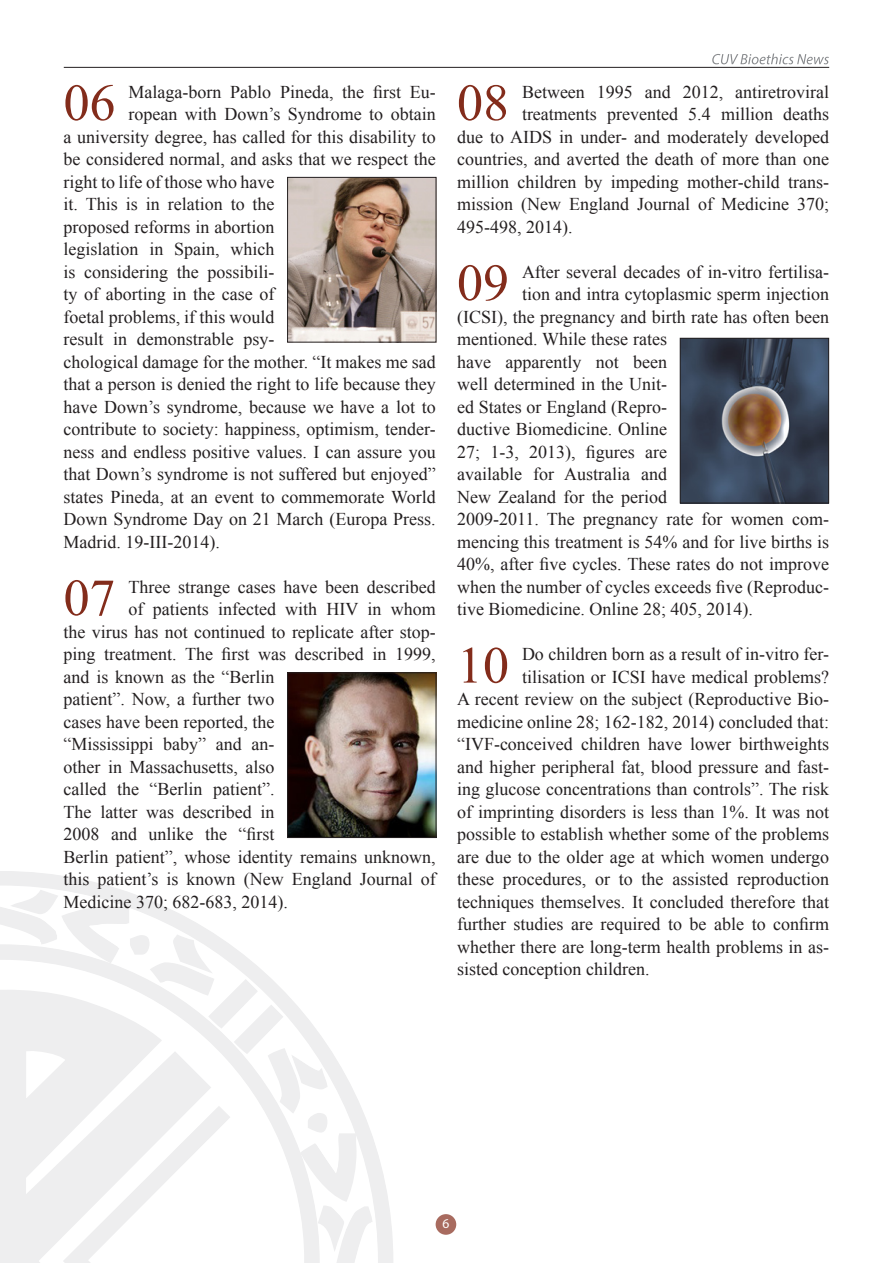
<style>
.page{position:relative;width:893px;height:1263px;background:#fff}
.page>*{position:absolute;margin:0;border:0;box-sizing:border-box;transform-origin:0 0}
.t1{font:52.05px "Times New Roman";color:#832c1b}
.t2{font:18px "Times New Roman";color:#231f20}
.t3{font:13.5px "Myriad Pro";color:#fff}
</style>
<div class="page">
<svg style="left:0;top:871px;width:393px;height:392px"></svg>
<svg style="left:0;top:888px;width:373px;height:375px"></svg>
<svg style="left:0;top:983px;width:163px;height:280px"></svg>
<div style="left:436px;top:1214px;width:20px;height:21px;background:#a86b5f;border-radius:50%"></div>
<hr style="left:64px;top:67px;width:765px;height:1px;background:#231f20">
<svg style="left:712px;top:54px;width:117px;height:10px"></svg>
<img style="left:289px;top:179px;width:145px;height:161px">
<div style="left:287px;top:177px;width:149px;height:165px;border:1px solid #231f20"></div>
<img style="left:289px;top:675px;width:145px;height:161px">
<div style="left:287px;top:673px;width:149px;height:165px;border:1px solid #231f20"></div>
<img style="left:682px;top:340px;width:145px;height:161px">
<div style="left:680px;top:338px;width:149px;height:165px;border:1px solid #231f20"></div>
<p class="t1" style="left:64px;top:68px;width:53px">06</p>
<p class="t2" style="left:129px;top:79px;width:309px">Malaga-born Pablo Pineda, the first Eu-</p>
<p class="t2" style="left:129px;top:102px;width:309px">ropean with Down’s Syndrome to obtain</p>
<p class="t2" style="left:64px;top:124px;width:374px">a university degree, has called for this disability to</p>
<p class="t2" style="left:64px;top:147px;width:374px">be considered normal, and asks that we respect the</p>
<p class="t2" style="left:64px;top:169px;width:213px">right to life of those who have</p>
<p class="t2" style="left:64px;top:192px;width:213px">it. This is in relation to the</p>
<p class="t2" style="left:64px;top:214px;width:213px">proposed reforms in abortion</p>
<p class="t2" style="left:64px;top:237px;width:213px">legislation in Spain, which</p>
<p class="t2" style="left:64px;top:259px;width:213px">is considering the possibili-</p>
<p class="t2" style="left:64px;top:282px;width:213px">ty of aborting in the case of</p>
<p class="t2" style="left:64px;top:304px;width:213px">foetal problems, if this would</p>
<p class="t2" style="left:64px;top:327px;width:213px">result in demonstrable psy-</p>
<p class="t2" style="left:64px;top:349px;width:374px">chological damage for the mother. “It makes me sad</p>
<p class="t2" style="left:64px;top:372px;width:374px">that a person is denied the right to life because they</p>
<p class="t2" style="left:64px;top:394px;width:374px">have Down’s syndrome, because we have a lot to</p>
<p class="t2" style="left:64px;top:417px;width:374px">contribute to society: happiness, optimism, tender-</p>
<p class="t2" style="left:64px;top:439px;width:374px">ness and endless positive values. I can assure you</p>
<p class="t2" style="left:64px;top:462px;width:374px">that Down’s syndrome is not suffered but enjoyed”</p>
<p class="t2" style="left:64px;top:484px;width:374px">states Pineda, at an event to commemorate World</p>
<p class="t2" style="left:64px;top:507px;width:374px">Down Syndrome Day on 21 March (Europa Press.</p>
<p class="t2" style="left:64px;top:529px;width:158px">Madrid. 19-III-2014).</p>
<p class="t1" style="left:64px;top:563px;width:53px">07</p>
<p class="t2" style="left:129px;top:574px;width:309px">Three strange cases have been described</p>
<p class="t2" style="left:129px;top:597px;width:309px">of patients infected with HIV in whom</p>
<p class="t2" style="left:64px;top:619px;width:374px">the virus has not continued to replicate after stop-</p>
<p class="t2" style="left:64px;top:642px;width:374px">ping treatment. The first was described in 1999,</p>
<p class="t2" style="left:64px;top:664px;width:213px">and is known as the “Berlin</p>
<p class="t2" style="left:64px;top:687px;width:213px">patient”. Now, a further two</p>
<p class="t2" style="left:64px;top:709px;width:213px">cases have been reported, the</p>
<p class="t2" style="left:64px;top:732px;width:213px">“Mississippi baby” and an-</p>
<p class="t2" style="left:64px;top:754px;width:213px">other in Massachusetts, also</p>
<p class="t2" style="left:64px;top:777px;width:213px">called the “Berlin patient”.</p>
<p class="t2" style="left:64px;top:799px;width:213px">The latter was described in</p>
<p class="t2" style="left:64px;top:822px;width:213px">2008 and unlike the “first</p>
<p class="t2" style="left:64px;top:844px;width:374px">Berlin patient”, whose identity remains unknown,</p>
<p class="t2" style="left:64px;top:867px;width:374px">this patient’s is known (New England Journal of</p>
<p class="t2" style="left:64px;top:889px;width:226px">Medicine 370; 682-683, 2014).</p>
<p class="t1" style="left:457px;top:68px;width:53px">08</p>
<p class="t2" style="left:522px;top:79px;width:309px">Between 1995 and 2012, antiretroviral</p>
<p class="t2" style="left:522px;top:102px;width:309px">treatments prevented 5.4 million deaths</p>
<p class="t2" style="left:457px;top:124px;width:374px">due to AIDS in under- and moderately developed</p>
<p class="t2" style="left:457px;top:147px;width:374px">countries, and averted the death of more than one</p>
<p class="t2" style="left:457px;top:169px;width:374px">million children by impeding mother-child trans-</p>
<p class="t2" style="left:457px;top:192px;width:374px">mission (New England Journal of Medicine 370;</p>
<p class="t2" style="left:457px;top:214px;width:117px">495-498, 2014).</p>
<p class="t1" style="left:457px;top:248px;width:53px">09</p>
<p class="t2" style="left:522px;top:259px;width:309px">After several decades of in-vitro fertilisa-</p>
<p class="t2" style="left:522px;top:282px;width:309px">tion and intra cytoplasmic sperm injection</p>
<p class="t2" style="left:457px;top:304px;width:374px">(ICSI), the pregnancy and birth rate has often been</p>
<p class="t2" style="left:457px;top:327px;width:212px">mentioned. While these rates</p>
<p class="t2" style="left:457px;top:349px;width:212px">have apparently not been</p>
<p class="t2" style="left:457px;top:372px;width:212px">well determined in the Unit-</p>
<p class="t2" style="left:457px;top:394px;width:212px">ed States or England (Repro-</p>
<p class="t2" style="left:457px;top:417px;width:212px">ductive Biomedicine. Online</p>
<p class="t2" style="left:457px;top:439px;width:212px">27; 1-3, 2013), figures are</p>
<p class="t2" style="left:457px;top:462px;width:212px">available for Australia and</p>
<p class="t2" style="left:457px;top:484px;width:212px">New Zealand for the period</p>
<p class="t2" style="left:457px;top:507px;width:374px">2009-2011. The pregnancy rate for women com-</p>
<p class="t2" style="left:457px;top:529px;width:374px">mencing this treatment is 54% and for live births is</p>
<p class="t2" style="left:457px;top:552px;width:374px">40%, after five cycles. These rates do not improve</p>
<p class="t2" style="left:457px;top:574px;width:374px">when the number of cycles exceeds five (Reproduc-</p>
<p class="t2" style="left:457px;top:597px;width:297px">tive Biomedicine. Online 28; 405, 2014).</p>
<p class="t1" style="left:457px;top:630px;width:53px">10</p>
<p class="t2" style="left:522px;top:642px;width:309px">Do children born as a result of in-vitro fer-</p>
<p class="t2" style="left:522px;top:664px;width:309px">tilisation or ICSI have medical problems?</p>
<p class="t2" style="left:457px;top:687px;width:374px">A recent review on the subject (Reproductive Bio-</p>
<p class="t2" style="left:457px;top:709px;width:374px">medicine online 28; 162-182, 2014) concluded that:</p>
<p class="t2" style="left:457px;top:732px;width:374px">“IVF-conceived children have lower birthweights</p>
<p class="t2" style="left:457px;top:754px;width:374px">and higher peripheral fat, blood pressure and fast-</p>
<p class="t2" style="left:457px;top:777px;width:374px">ing glucose concentrations than controls”. The risk</p>
<p class="t2" style="left:457px;top:799px;width:374px">of imprinting disorders is less than 1%. It was not</p>
<p class="t2" style="left:457px;top:822px;width:374px">possible to establish whether some of the problems</p>
<p class="t2" style="left:457px;top:844px;width:374px">are due to the older age at which women undergo</p>
<p class="t2" style="left:457px;top:867px;width:374px">these procedures, or to the assisted reproduction</p>
<p class="t2" style="left:457px;top:889px;width:374px">techniques themselves. It concluded therefore that</p>
<p class="t2" style="left:457px;top:912px;width:374px">further studies are required to be able to confirm</p>
<p class="t2" style="left:457px;top:934px;width:374px">whether there are long-term health problems in as-</p>
<p class="t2" style="left:457px;top:957px;width:194px">sisted conception children.</p>
<p class="t3" style="left:442px;top:1215px;width:8px">6</p>
</div>
